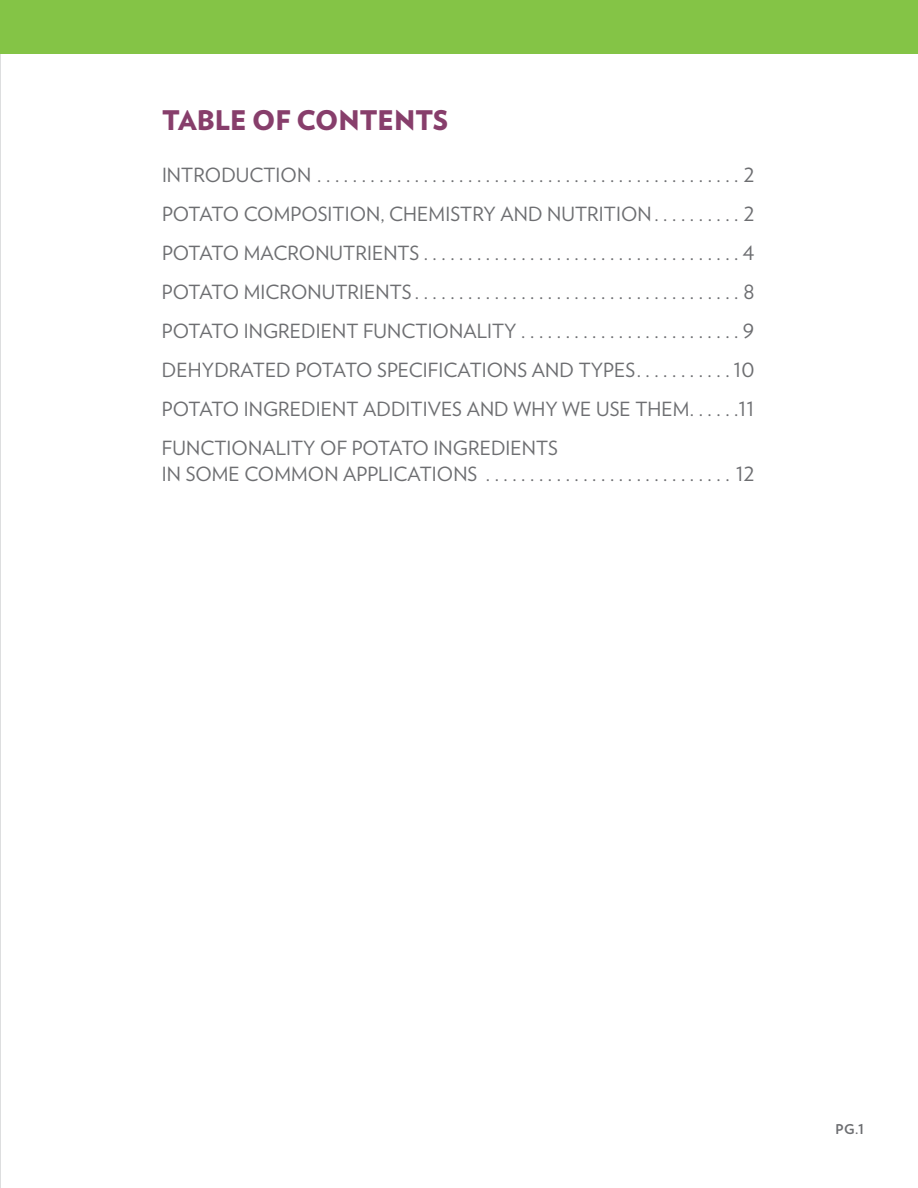
<style>
.page{position:relative;width:918px;height:1188px;background:#fff}
.page>*{position:absolute;margin:0;border:0;box-sizing:border-box;transform-origin:0 0}
.t1{font:900 27px "Verlag";color:#873e6b}
.t2{font:19.5px/39px "Verlag";letter-spacing:.005em;color:#6d6e71;text-align:justify}
.t3{font:700 13.5px "Verlag";color:#6d6e71}
</style>
<div class="page">
<img style="left:0;top:0;width:1px;height:1188px">
<div style="left:0;top:0;width:918px;height:54px;background:#84c446"></div>
<h1 class="t1" style="left:162px;top:106px;width:288px">TABLE OF CONTENTS</h1>
<p class="t2" style="left:162px;top:156px;width:594px">INTRODUCTION . . . . . . . . . . . . . . . . . . . . . . . . . . . . . . . . . . . . . . . . . . . . . . . . 2<br>POTATO COMPOSITION, CHEMISTRY AND NUTRITION . . . . . . . . . . 2<br>POTATO MACRONUTRIENTS . . . . . . . . . . . . . . . . . . . . . . . . . . . . . . . . . . . . 4<br>POTATO MICRONUTRIENTS . . . . . . . . . . . . . . . . . . . . . . . . . . . . . . . . . . . . . 8<br>POTATO INGREDIENT FUNCTIONALITY . . . . . . . . . . . . . . . . . . . . . . . . . 9<br>DEHYDRATED POTATO SPECIFICATIONS AND TYPES . . . . . . . . . . . 10<br>POTATO INGREDIENT ADDITIVES AND WHY WE USE THEM . . . . . .11<br>FUNCTIONALITY OF POTATO INGREDIENTS</p>
<p class="t2" style="left:162px;top:454px;width:594px">IN SOME COMMON APPLICATIONS . . . . . . . . . . . . . . . . . . . . . . . . . . . . 12</p>
<p class="t3" style="left:835px;top:1124px;width:30px">PG.1</p>
</div>
